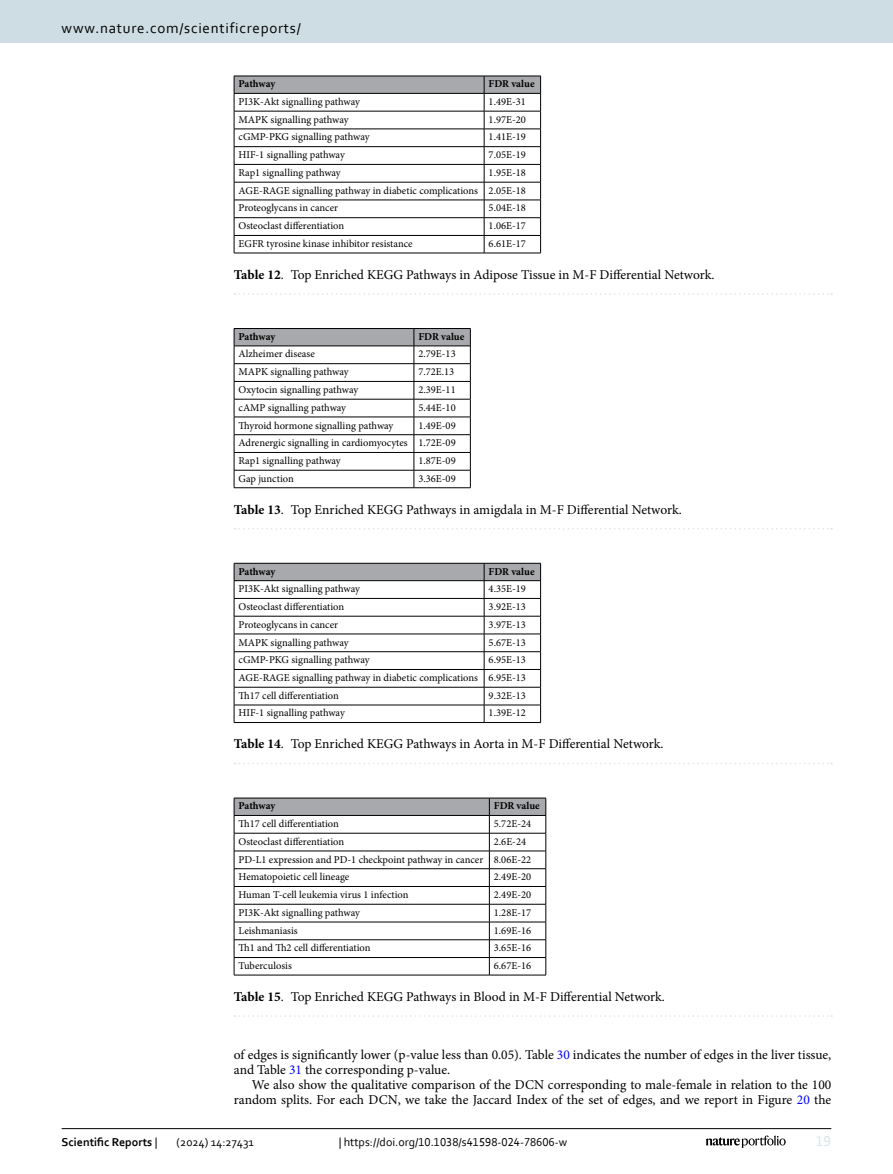
<style>
.page{position:relative;width:893px;height:1174px;background:#fff}
.page>*{position:absolute;margin:0;border:0;box-sizing:border-box;transform-origin:0 0}
.t1{font:15px "Corbel";letter-spacing:.05em;color:#000}
.t2{font:15px "Corbel";color:#d9e4eb}
.Body_Text_Indent{font:13.5px/15px "Minion Pro";color:#000}
.Table_Caption{font:13.5px "Minion Pro";color:#000}
.t3{font:12px "Corbel";color:#000}
.t4{font:700 12px "Corbel";color:#000}
.Table_Body{font:10.5px "Minion Pro";color:#000}
.Table_Head{font:700 10.5px "Minion Pro";color:#000}
.s1{font-weight:700}
.s2{color:#00f}
.s3{font-weight:400}
</style>
<div class="page">
<hr style="left:234px;top:797px;width:255px;height:1px;background:#000">
<hr style="left:489px;top:797px;width:57px;height:1px;background:#000">
<svg style="left:234px;top:798px;width:313px;height:176px"></svg>
<hr style="left:489px;top:974px;width:57px;height:1px;background:#000">
<hr style="left:234px;top:974px;width:255px;height:1px;background:#000">
<svg style="left:235px;top:1015px;width:597px;height:1px"></svg>
<svg style="left:234px;top:563px;width:307px;height:159px"></svg>
<hr style="left:484px;top:722px;width:57px;height:1px;background:#000">
<hr style="left:234px;top:722px;width:250px;height:1px;background:#000">
<svg style="left:235px;top:763px;width:597px;height:1px"></svg>
<svg style="left:234px;top:328px;width:237px;height:159px"></svg>
<hr style="left:414px;top:487px;width:57px;height:1px;background:#000">
<hr style="left:234px;top:487px;width:180px;height:1px;background:#000">
<svg style="left:235px;top:528px;width:597px;height:1px"></svg>
<svg style="left:234px;top:76px;width:307px;height:177px"></svg>
<hr style="left:484px;top:253px;width:57px;height:1px;background:#000">
<hr style="left:234px;top:253px;width:250px;height:1px;background:#000">
<svg style="left:235px;top:293px;width:597px;height:2px"></svg>
<hr style="left:62px;top:1128px;width:769px;height:1px;background:#000">
<svg style="left:706px;top:1135px;width:80px;height:12px"></svg>
<div style="left:0;top:0;width:893px;height:43px;background:#cedde4"></div>
<h1 class="t1" style="left:62px;top:18px;width:241px">www.nature.com/scientificreports/</h1>
<p class="Table_Head" style="left:239px;top:77px;width:38px">Pathway</p>
<p class="Table_Head" style="left:489px;top:77px;width:47px">FDR value</p>
<p class="Table_Body" style="left:239px;top:95px;width:123px">PI3K-Akt signalling pathway</p>
<p class="Table_Body" style="left:489px;top:95px;width:39px">1.49E-31</p>
<p class="Table_Body" style="left:239px;top:112px;width:112px">MAPK signalling pathway</p>
<p class="Table_Body" style="left:489px;top:112px;width:39px">1.97E-20</p>
<p class="Table_Body" style="left:239px;top:130px;width:133px">cGMP-PKG signalling pathway</p>
<p class="Table_Body" style="left:489px;top:130px;width:39px">1.41E-19</p>
<p class="Table_Body" style="left:239px;top:148px;width:108px">HIF-1 signalling pathway</p>
<p class="Table_Body" style="left:489px;top:148px;width:39px">7.05E-19</p>
<p class="Table_Body" style="left:239px;top:166px;width:104px">Rap1 signalling pathway</p>
<p class="Table_Body" style="left:489px;top:166px;width:39px">1.95E-18</p>
<p class="Table_Body" style="left:239px;top:183px;width:241px">AGE-RAGE signalling pathway in diabetic complications</p>
<p class="Table_Body" style="left:489px;top:183px;width:39px">2.05E-18</p>
<p class="Table_Body" style="left:239px;top:201px;width:101px">Proteoglycans in cancer</p>
<p class="Table_Body" style="left:489px;top:201px;width:39px">5.04E-18</p>
<p class="Table_Body" style="left:239px;top:219px;width:107px">Osteoclast differentiation</p>
<p class="Table_Body" style="left:489px;top:219px;width:39px">1.06E-17</p>
<p class="Table_Body" style="left:239px;top:236px;width:176px">EGFR tyrosine kinase inhibitor resistance</p>
<p class="Table_Body" style="left:489px;top:236px;width:39px">6.61E-17</p>
<p class="Table_Caption" style="left:234px;top:265px;width:482px"><span class="s1">Table 12</span>. Top Enriched KEGG Pathways in Adipose Tissue in M-F Differential Network.</p>
<p class="Table_Head" style="left:239px;top:329px;width:38px">Pathway</p>
<p class="Table_Head" style="left:418px;top:329px;width:47px">FDR value</p>
<p class="Table_Body" style="left:239px;top:347px;width:78px">Alzheimer disease</p>
<p class="Table_Body" style="left:418px;top:347px;width:39px">2.79E-13</p>
<p class="Table_Body" style="left:239px;top:365px;width:112px">MAPK signalling pathway</p>
<p class="Table_Body" style="left:418px;top:365px;width:37px">7.72E.13</p>
<p class="Table_Body" style="left:239px;top:382px;width:121px">Oxytocin signalling pathway</p>
<p class="Table_Body" style="left:418px;top:382px;width:39px">2.39E-11</p>
<p class="Table_Body" style="left:239px;top:400px;width:109px">cAMP signalling pathway</p>
<p class="Table_Body" style="left:418px;top:400px;width:39px">5.44E-10</p>
<p class="Table_Body" style="left:239px;top:418px;width:156px">Thyroid hormone signalling pathway</p>
<p class="Table_Body" style="left:418px;top:418px;width:39px">1.49E-09</p>
<p class="Table_Body" style="left:239px;top:436px;width:171px">Adrenergic signalling in cardiomyocytes</p>
<p class="Table_Body" style="left:418px;top:436px;width:39px">1.72E-09</p>
<p class="Table_Body" style="left:239px;top:453px;width:104px">Rap1 signalling pathway</p>
<p class="Table_Body" style="left:418px;top:453px;width:39px">1.87E-09</p>
<p class="Table_Body" style="left:239px;top:471px;width:57px">Gap junction</p>
<p class="Table_Body" style="left:418px;top:471px;width:39px">3.36E-09</p>
<p class="Table_Caption" style="left:234px;top:500px;width:449px"><span class="s1">Table 13</span>. Top Enriched KEGG Pathways in amigdala in M-F Differential Network.</p>
<p class="Table_Head" style="left:239px;top:564px;width:38px">Pathway</p>
<p class="Table_Head" style="left:489px;top:564px;width:47px">FDR value</p>
<p class="Table_Body" style="left:239px;top:582px;width:123px">PI3K-Akt signalling pathway</p>
<p class="Table_Body" style="left:489px;top:582px;width:39px">4.35E-19</p>
<p class="Table_Body" style="left:239px;top:599px;width:107px">Osteoclast differentiation</p>
<p class="Table_Body" style="left:489px;top:599px;width:39px">3.92E-13</p>
<p class="Table_Body" style="left:239px;top:617px;width:101px">Proteoglycans in cancer</p>
<p class="Table_Body" style="left:489px;top:617px;width:39px">3.97E-13</p>
<p class="Table_Body" style="left:239px;top:635px;width:112px">MAPK signalling pathway</p>
<p class="Table_Body" style="left:489px;top:635px;width:39px">5.67E-13</p>
<p class="Table_Body" style="left:239px;top:653px;width:133px">cGMP-PKG signalling pathway</p>
<p class="Table_Body" style="left:489px;top:653px;width:39px">6.95E-13</p>
<p class="Table_Body" style="left:239px;top:670px;width:241px">AGE-RAGE signalling pathway in diabetic complications</p>
<p class="Table_Body" style="left:489px;top:670px;width:39px">6.95E-13</p>
<p class="Table_Body" style="left:239px;top:688px;width:102px">Th17 cell differentiation</p>
<p class="Table_Body" style="left:489px;top:688px;width:39px">9.32E-13</p>
<p class="Table_Body" style="left:239px;top:706px;width:108px">HIF-1 signalling pathway</p>
<p class="Table_Body" style="left:489px;top:706px;width:39px">1.39E-12</p>
<p class="Table_Caption" style="left:234px;top:735px;width:431px"><span class="s1">Table 14</span>. Top Enriched KEGG Pathways in Aorta in M-F Differential Network.</p>
<p class="Table_Head" style="left:239px;top:798px;width:38px">Pathway</p>
<p class="Table_Head" style="left:494px;top:798px;width:47px">FDR value</p>
<p class="Table_Body" style="left:239px;top:816px;width:102px">Th17 cell differentiation</p>
<p class="Table_Body" style="left:494px;top:816px;width:39px">5.72E-24</p>
<p class="Table_Body" style="left:239px;top:834px;width:107px">Osteoclast differentiation</p>
<p class="Table_Body" style="left:494px;top:834px;width:34px">2.6E-24</p>
<p class="Table_Body" style="left:239px;top:852px;width:246px">PD-L1 expression and PD-1 checkpoint pathway in cancer</p>
<p class="Table_Body" style="left:494px;top:852px;width:39px">8.06E-22</p>
<p class="Table_Body" style="left:239px;top:870px;width:112px">Hematopoietic cell lineage</p>
<p class="Table_Body" style="left:494px;top:870px;width:39px">2.49E-20</p>
<p class="Table_Body" style="left:239px;top:887px;width:171px">Human T-cell leukemia virus 1 infection</p>
<p class="Table_Body" style="left:494px;top:887px;width:39px">2.49E-20</p>
<p class="Table_Body" style="left:239px;top:905px;width:123px">PI3K-Akt signalling pathway</p>
<p class="Table_Body" style="left:494px;top:905px;width:39px">1.28E-17</p>
<p class="Table_Body" style="left:239px;top:923px;width:61px">Leishmaniasis</p>
<p class="Table_Body" style="left:494px;top:923px;width:39px">1.69E-16</p>
<p class="Table_Body" style="left:239px;top:941px;width:134px">Th1 and Th2 cell differentiation</p>
<p class="Table_Body" style="left:494px;top:941px;width:39px">3.65E-16</p>
<p class="Table_Body" style="left:239px;top:958px;width:55px">Tuberculosis</p>
<p class="Table_Body" style="left:494px;top:958px;width:39px">6.67E-16</p>
<p class="Table_Caption" style="left:234px;top:987px;width:433px"><span class="s1">Table 15</span>. Top Enriched KEGG Pathways in Blood in M-F Differential Network.</p>
<p class="Body_Text_Indent" style="left:234px;top:1047px;width:599px">of edges is significantly lower (p-value less than 0.05). Table <span class="s2">30</span> indicates the number of edges in the liver tissue, and Table <span class="s2">31</span> the corresponding p-value.</p>
<p class="Body_Text_Indent" style="left:234px;top:1077px;width:599px;text-align:right">We also show the qualitative comparison of the DCN corresponding to male-female in relation to the 100 random splits. For each DCN, we take the Jaccard Index of the set of edges, and we report in Figure <span class="s2">20</span> the</p>
<p class="t4" style="left:62px;top:1134px;width:97px">Scientific Reports <span class="s3">|</span></p>
<p class="t3" style="left:177px;top:1134px;width:79px">(2024) 14:27431</p>
<p class="t3" style="left:339px;top:1134px;width:230px">| https://doi.org/10.1038/s41598-024-78606-w</p>
<h1 class="t2" style="left:816px;top:1132px;width:17px">19</h1>
</div>
